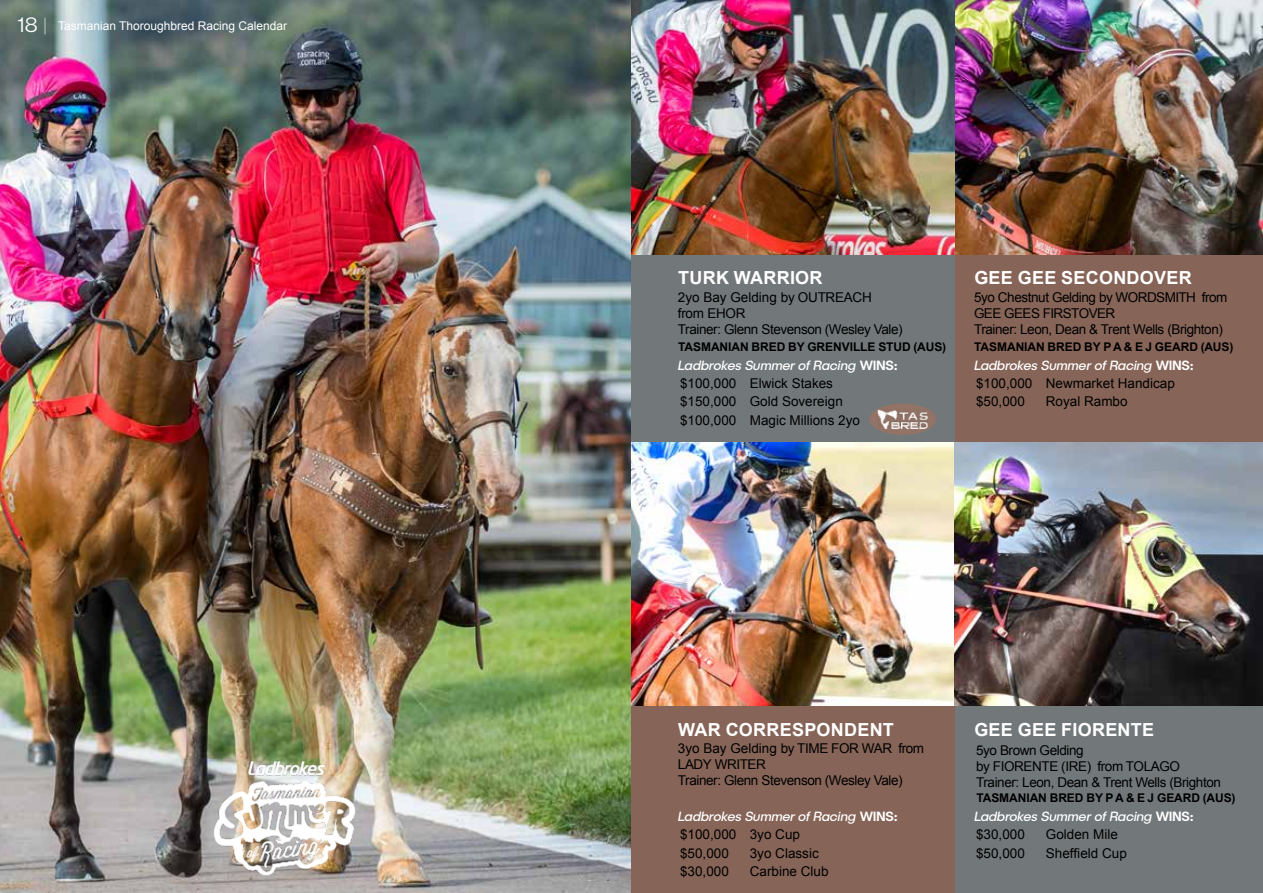
<style>
.page{position:relative;width:1263px;height:893px;background:#fff}
.page>*{position:absolute;margin:0;border:0;box-sizing:border-box;transform-origin:0 0}
.t1{font:700 18px "Arial";letter-spacing:.015em;color:#fff}
.t2{font:13.5px/16.2px "Arial";letter-spacing:-.03em;color:#000}
.t3{font:13.5px/18.3px "Arial";color:#000}
.t4{font:italic 13.5px "Publica Sans";letter-spacing:-.02em;color:#fff}
.t5{font:700 12px "Arial";letter-spacing:-.005em;color:#000}
.t6{font:12px "Arial";color:#fff}
.s1{font-family:"Publica Sans";font-weight:300;font-size:21px}
.s2{font-family:"Publica Sans";font-weight:100;font-size:16.65px}
.s3{font-weight:500;font-style:normal}
</style>
<div class="page">
<img style="left:0;top:0;width:631px;height:893px">
<img style="left:631px;top:441px;width:324px;height:266px">
<img style="left:955px;top:441px;width:308px;height:266px">
<img style="left:955px;top:0;width:308px;height:255px">
<div style="left:955px;top:255px;width:308px;height:186px;background:#866558"></div>
<img style="left:631px;top:0;width:324px;height:255px">
<div style="left:631px;top:255px;width:324px;height:186px;background:#72787a"></div>
<div style="left:955px;top:707px;width:308px;height:186px;background:#72787a"></div>
<div style="left:631px;top:707px;width:324px;height:186px;background:#866558"></div>
<img style="left:200px;top:745px;width:169px;height:144px">
<div style="left:869px;top:404px;width:67px;height:31px;background:#927366;border-radius:50%"></div>
<img style="left:877px;top:409px;width:51px;height:21px">
<p class="t6" style="left:17px;top:18px;width:272px"><span class="s1">18</span> <span class="s2">|</span> Tasmanian Thoroughbred Racing Calendar</p>
<h1 class="t1" style="left:678px;top:265px;width:146px">TURK WARRIOR</h1>
<p class="t2" style="left:678px;top:289px;width:226px">2yo Bay Gelding by OUTREACH<br>from EHOR<br>Trainer: Glenn Stevenson (Wesley Vale)</p>
<p class="t5" style="left:678px;top:338px;width:269px">TASMANIAN BRED BY GRENVILLE STUD (AUS)</p>
<p class="t4" style="left:678px;top:357px;width:222px">Ladbrokes Summer of Racing <span class="s3">WINS:</span></p>
<p class="t3" style="left:680px;top:374px;width:181px">$100,000 Elwick Stakes $150,000 Gold Sovereign $100,000 Magic Millions 2yo</p>
<h1 class="t1" style="left:974px;top:265px;width:219px">GEE GEE SECONDOVER</h1>
<p class="t2" style="left:974px;top:289px;width:255px">5yo Chestnut Gelding by WORDSMITH from<br>GEE GEES FIRSTOVER<br>Trainer: Leon, Dean &amp; Trent Wells (Brighton)</p>
<p class="t5" style="left:974px;top:338px;width:261px">TASMANIAN BRED BY P A &amp; E J GEARD (AUS)</p>
<p class="t4" style="left:974px;top:357px;width:222px">Ladbrokes Summer of Racing <span class="s3">WINS:</span></p>
<p class="t3" style="left:976px;top:374px;width:200px">$100,000 Newmarket Handicap $50,000</p>
<p class="t3" style="left:1046px;top:392px;width:83px">Royal Rambo</p>
<h1 class="t1" style="left:678px;top:717px;width:217px">WAR CORRESPONDENT</h1>
<p class="t2" style="left:678px;top:740px;width:248px">3yo Bay Gelding by TIME FOR WAR from<br>LADY WRITER<br>Trainer: Glenn Stevenson (Wesley Vale)</p>
<p class="t4" style="left:678px;top:808px;width:222px">Ladbrokes Summer of Racing <span class="s3">WINS:</span></p>
<p class="t3" style="left:680px;top:825px;width:122px">$100,000 3yo Cup $50,000</p>
<p class="t3" style="left:750px;top:844px;width:71px">3yo Classic</p>
<p class="t2" style="left:680px;top:863px;width:50px">$30,000</p>
<p class="t3" style="left:750px;top:862px;width:80px">Carbine Club</p>
<h1 class="t1" style="left:974px;top:717px;width:181px">GEE GEE FIORENTE</h1>
<p class="t2" style="left:976px;top:742px;width:246px">5yo Brown Gelding<br>by FIORENTE (IRE) from TOLAGO<br>Trainer: Leon, Dean &amp; Trent Wells (Brighton</p>
<p class="t5" style="left:976px;top:789px;width:261px">TASMANIAN BRED BY P A &amp; E J GEARD (AUS)</p>
<p class="t4" style="left:974px;top:808px;width:222px">Ladbrokes Summer of Racing <span class="s3">WINS:</span></p>
<p class="t2" style="left:976px;top:826px;width:50px">$30,000</p>
<p class="t3" style="left:1046px;top:825px;width:74px">Golden Mile</p>
<p class="t2" style="left:976px;top:845px;width:50px">$50,000</p>
<p class="t3" style="left:1046px;top:844px;width:83px">Sheffield Cup</p>
</div>
